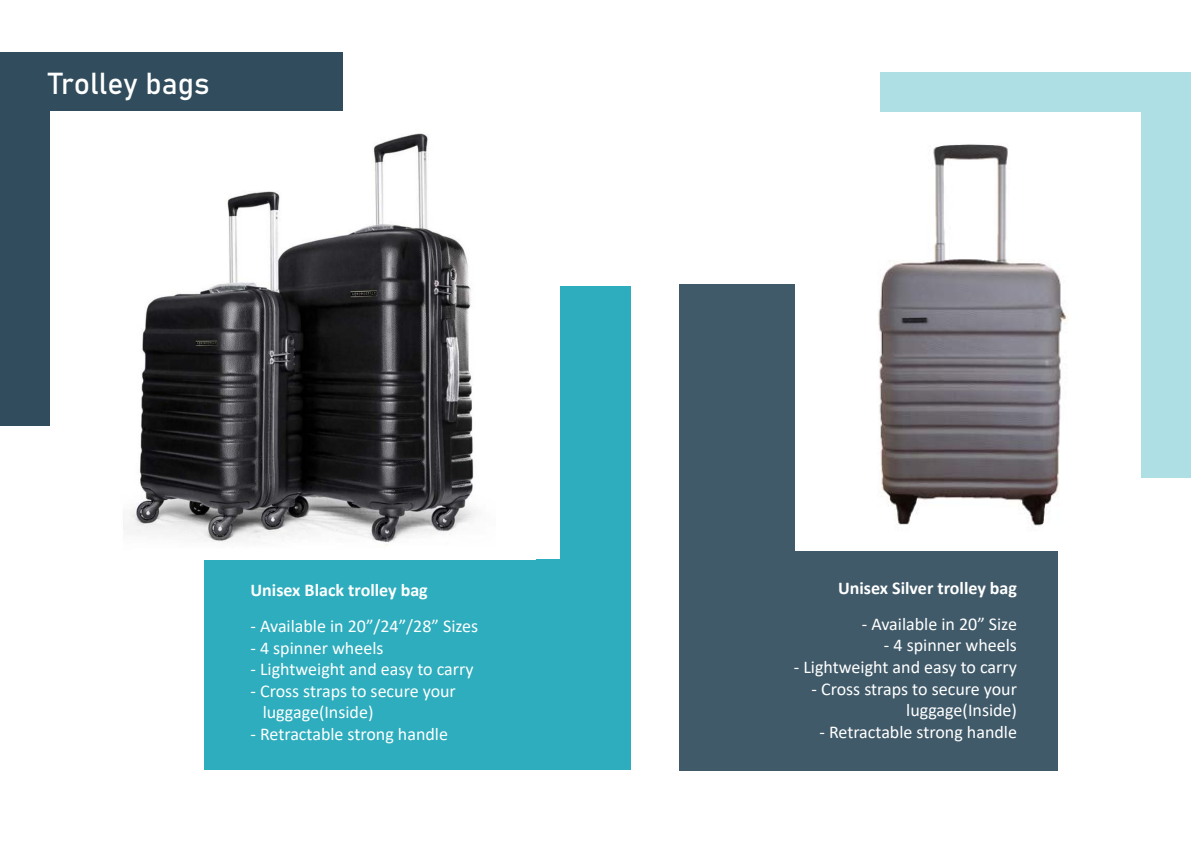
<style>
.page{position:relative;width:1191px;height:842px;background:#fff}
.page>*{position:absolute;margin:0;border:0;box-sizing:border-box;transform-origin:0 0}
.t1{font:30px "Bahnschrift";color:#fff}
.t2{font:18px "Calibri";color:#fff}
.t3{font:700 18px "Calibri";color:#fff}
</style>
<div class="page">
<div style="left:0;top:52px;width:342px;height:374px;background:#314c5c"></div>
<div style="left:204px;top:286px;width:427px;height:484px;background:#2dadbd"></div>
<div style="left:50px;top:112px;width:510px;height:447px;background:#fff"></div>
<img style="left:123px;top:133px;width:353px;height:412px">
<div style="left:78px;top:117px;width:232px;height:40px;background:#fff"></div>
<div style="left:880px;top:72px;width:311px;height:405px;background:#addfe5"></div>
<div style="left:679px;top:284px;width:378px;height:486px;background:#405a69"></div>
<img style="left:795px;top:113px;width:345px;height:437px">
<p class="t1" style="left:48px;top:60px;width:163px">Trolley bags</p>
<p class="t3" style="left:250px;top:578px;width:179px">Unisex Black trolley bag</p>
<p class="t2" style="left:250px;top:614px;width:229px">- Available in 20”/24”/28” Sizes</p>
<p class="t2" style="left:250px;top:635px;width:135px">- 4 spinner wheels</p>
<p class="t2" style="left:250px;top:657px;width:225px">- Lightweight and easy to carry</p>
<p class="t2" style="left:250px;top:678px;width:207px">- Cross straps to secure your</p>
<p class="t2" style="left:263px;top:700px;width:112px">luggage(Inside)</p>
<p class="t2" style="left:250px;top:722px;width:199px">- Retractable strong handle</p>
<p class="t3" style="left:838px;top:575px;width:180px">Unisex Silver trolley bag</p>
<p class="t2" style="left:861px;top:611px;width:157px">- Available in 20” Size</p>
<p class="t2" style="left:884px;top:633px;width:135px">- 4 spinner wheels</p>
<p class="t2" style="left:794px;top:654px;width:225px">- Lightweight and easy to carry</p>
<p class="t2" style="left:811px;top:676px;width:207px">- Cross straps to secure your</p>
<p class="t2" style="left:906px;top:698px;width:112px">luggage(Inside)</p>
<p class="t2" style="left:819px;top:719px;width:199px">- Retractable strong handle</p>
</div>
